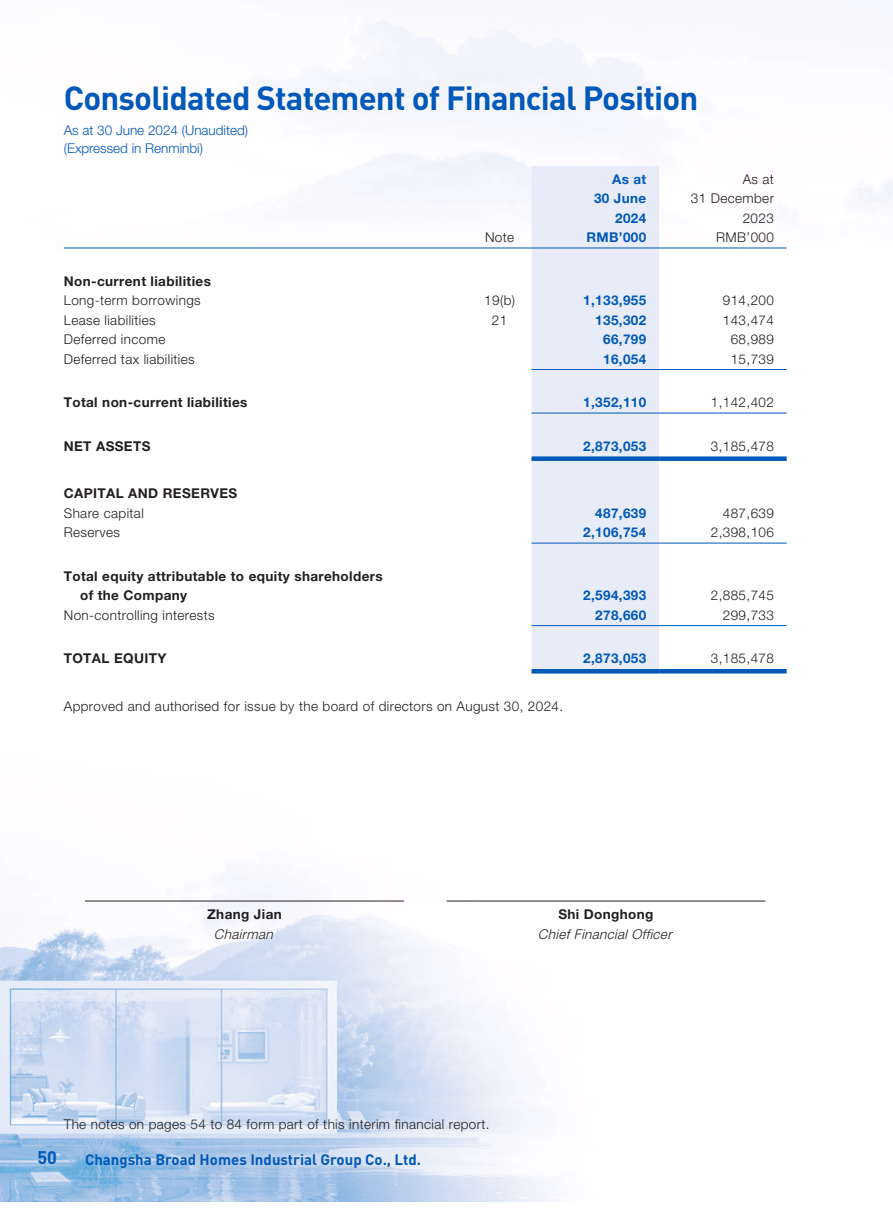
<style>
.page{position:relative;width:893px;height:1212px;background:#fff}
.page>*{position:absolute;margin:0;border:0;box-sizing:border-box;transform-origin:0 0}
.t1{font:700 33px "DIN";letter-spacing:-.025em;color:#0058b8}
.t2{font:700 18px "DIN";color:#0058b8}
.t3{font:700 15px "DIN";color:#0058b8}
.t4{font:300 13.5px/19.5px "Helvetica Neue LT Std";letter-spacing:.03em;color:#231f20;text-align:right}
.t5{font:700 13.5px/19.5px "Helvetica Neue LT Std";letter-spacing:.03em;color:#231f20}
.t6{font:700 13.5px/19.5px "Helvetica Neue LT Std";letter-spacing:.03em;color:#0058b8;text-align:right}
.t7{font:300 13.5px/18px "Helvetica Neue LT Std";color:#0058b8}
.t8{font:italic 300 13.5px "Helvetica Neue LT Std";color:#231f20}
</style>
<div class="page">
<img style="left:0;top:20px;width:893px;height:1181px">
<div style="left:531px;top:166px;width:128px;height:503px;background:#e8ecf8"></div>
<hr style="left:64px;top:248px;width:404px;height:1px;background:#0058b8">
<hr style="left:468px;top:248px;width:63px;height:1px;background:#0058b8">
<hr style="left:531px;top:248px;width:128px;height:1px;background:#0058b8">
<hr style="left:659px;top:248px;width:128px;height:1px;background:#0058b8">
<hr style="left:531px;top:369px;width:128px;height:1px;background:#0058b8">
<hr style="left:659px;top:369px;width:128px;height:1px;background:#0058b8">
<hr style="left:531px;top:413px;width:128px;height:1px;background:#0058b8">
<hr style="left:659px;top:413px;width:128px;height:1px;background:#0058b8">
<div style="left:531px;top:456px;width:128px;height:5px;background:#0058b8"></div>
<div style="left:659px;top:456px;width:128px;height:5px;background:#0058b8"></div>
<hr style="left:531px;top:543px;width:128px;height:1px;background:#0058b8">
<hr style="left:659px;top:543px;width:128px;height:1px;background:#0058b8">
<hr style="left:531px;top:625px;width:128px;height:1px;background:#0058b8">
<hr style="left:659px;top:625px;width:128px;height:1px;background:#0058b8">
<hr style="left:531px;top:669px;width:128px;height:4px;background:#0058b8">
<hr style="left:659px;top:669px;width:128px;height:4px;background:#0058b8">
<hr style="left:85px;top:901px;width:319px;height:1px;background:#231f20">
<hr style="left:446px;top:901px;width:319px;height:1px;background:#231f20">
<h1 class="t1" style="left:64px;top:76px;width:636px">Consolidated Statement of Financial Position</h1>
<p class="t7" style="left:64px;top:121px;width:186px">As at 30 June 2024 (Unaudited) (Expressed in Renminbi)</p>
<p class="t6" style="left:594px;top:169px;width:54px">As at<br>30 June<br>2024</p>
<p class="t4" style="left:691px;top:169px;width:85px">As at<br>31 December<br>2023</p>
<p class="t4" style="left:485px;top:227px;width:31px">Note</p>
<p class="t6" style="left:586px;top:227px;width:62px">RMB’000</p>
<p class="t4" style="left:716px;top:227px;width:59px">RMB’000</p>
<p class="t5" style="left:64px;top:271px;width:149px">Non-current liabilities</p>
<p class="t4" style="left:64px;top:290px;width:138px">Long-term borrowings</p>
<p class="t4" style="left:484px;top:290px;width:32px">19(b)</p>
<p class="t6" style="left:583px;top:290px;width:65px">1,133,955</p>
<p class="t4" style="left:723px;top:290px;width:53px">914,200</p>
<p class="t4" style="left:64px;top:310px;width:93px">Lease liabilities</p>
<p class="t4" style="left:492px;top:310px;width:17px">21</p>
<p class="t6" style="left:595px;top:310px;width:53px">135,302</p>
<p class="t4" style="left:723px;top:310px;width:53px">143,474</p>
<p class="t4" style="left:64px;top:329px;width:103px">Deferred income</p>
<p class="t6" style="left:603px;top:329px;width:45px">66,799</p>
<p class="t4" style="left:731px;top:329px;width:45px">68,989</p>
<p class="t4" style="left:64px;top:349px;width:132px">Deferred tax liabilities</p>
<p class="t6" style="left:603px;top:349px;width:45px">16,054</p>
<p class="t4" style="left:731px;top:349px;width:45px">15,739</p>
<p class="t5" style="left:64px;top:392px;width:185px">Total non-current liabilities</p>
<p class="t6" style="left:583px;top:392px;width:65px">1,352,110</p>
<p class="t4" style="left:711px;top:392px;width:65px">1,142,402</p>
<p class="t5" style="left:64px;top:436px;width:88px">NET ASSETS</p>
<p class="t6" style="left:583px;top:436px;width:65px">2,873,053</p>
<p class="t4" style="left:711px;top:436px;width:65px">3,185,478</p>
<p class="t5" style="left:64px;top:483px;width:175px">CAPITAL AND RESERVES</p>
<p class="t4" style="left:64px;top:503px;width:82px">Share capital</p>
<p class="t6" style="left:595px;top:503px;width:53px">487,639</p>
<p class="t4" style="left:723px;top:503px;width:53px">487,639</p>
<p class="t4" style="left:64px;top:522px;width:58px">Reserves</p>
<p class="t6" style="left:583px;top:522px;width:65px">2,106,754</p>
<p class="t4" style="left:711px;top:522px;width:65px">2,398,106</p>
<p class="t5" style="left:80px;top:566px;width:304px;text-indent:-16px">Total equity attributable to equity shareholders of the Company</p>
<p class="t6" style="left:583px;top:585px;width:65px">2,594,393</p>
<p class="t4" style="left:711px;top:585px;width:65px">2,885,745</p>
<p class="t4" style="left:64px;top:605px;width:152px">Non-controlling interests</p>
<p class="t6" style="left:595px;top:605px;width:53px">278,660</p>
<p class="t4" style="left:723px;top:605px;width:53px">299,733</p>
<p class="t5" style="left:64px;top:648px;width:104px">TOTAL EQUITY</p>
<p class="t6" style="left:583px;top:648px;width:65px">2,873,053</p>
<p class="t4" style="left:711px;top:648px;width:65px">3,185,478</p>
<p class="t4" style="left:64px;top:696px;width:501px">Approved and authorised for issue by the board of directors on August 30, 2024.</p>
<p class="t5" style="left:207px;top:904px;width:76px">Zhang Jian</p>
<p class="t5" style="left:558px;top:904px;width:97px">Shi Donghong</p>
<p class="t8" style="left:214px;top:926px;width:64px">Chairman</p>
<p class="t8" style="left:538px;top:926px;width:139px">Chief Financial Officer</p>
<p class="t4" style="left:64px;top:1114px;width:427px">The notes on pages 54 to 84 form part of this interim financial report.</p>
<h2 class="t2" style="left:37px;top:1146px;width:21px">50</h2>
<p class="t3" style="left:85px;top:1149px;width:338px">Changsha Broad Homes Industrial Group Co., Ltd.</p>
</div>
